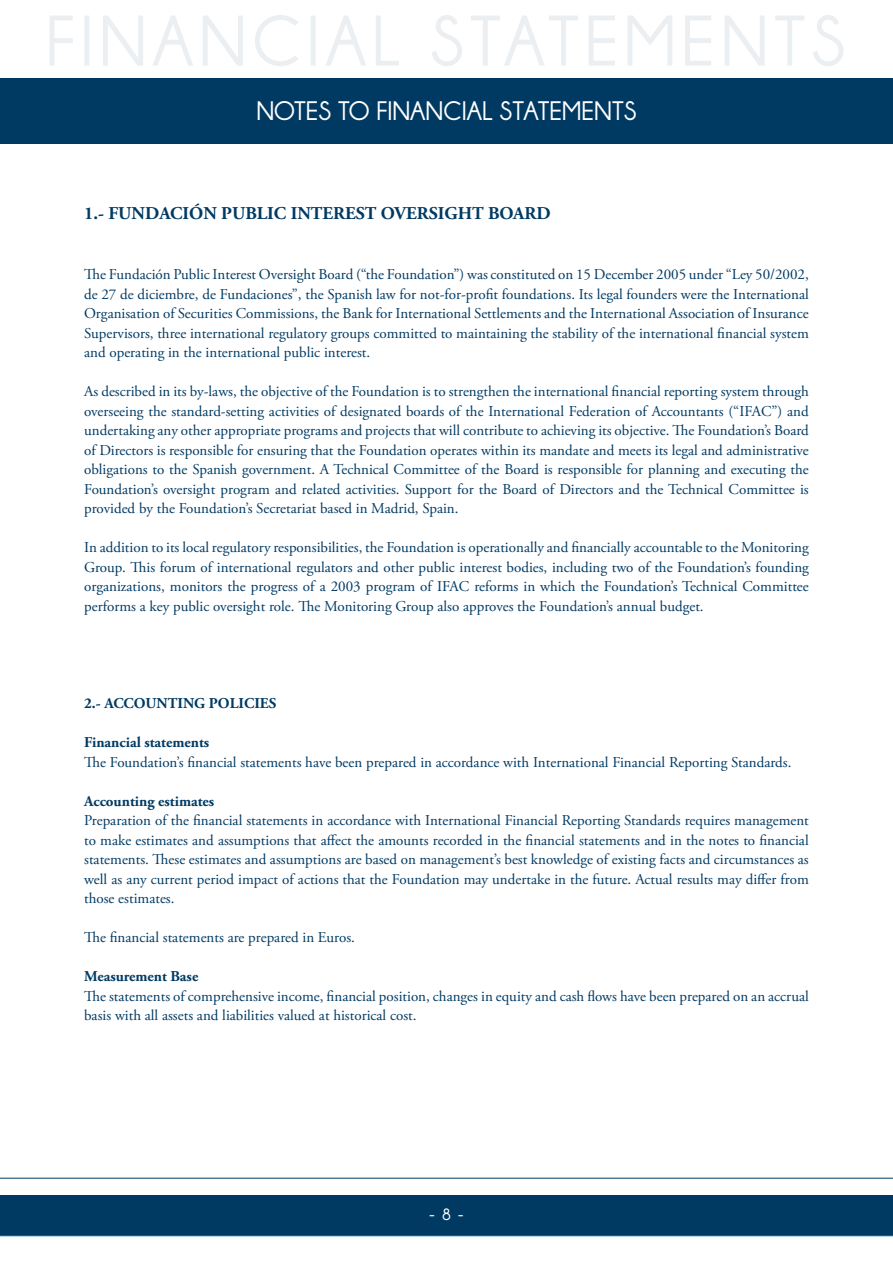
<style>
.page{position:relative;width:893px;height:1263px;background:#fff}
.page>*{position:absolute;margin:0;border:0;box-sizing:border-box;transform-origin:0 0}
.t1{font:700 27px "Champagne&Limousines";color:#fff}
.t2{font:700 18px "Adobe Garamond Pro";color:#003a63}
.t3{font:700 16.5px "Champagne&Limousines";color:#fff}
.t4{font:15px/19.5px "Adobe Garamond Pro";color:#003a63;text-align:justify}
.t5{font:700 15px "Adobe Garamond Pro";color:#003a63}
</style>
<div class="page">
<div style="left:0;top:1196px;width:893px;height:40px;background:#003a63"></div>
<div style="left:0;top:78px;width:893px;height:66px;background:#003a63"></div>
<hr style="left:0;top:1235px;width:893px;height:1px;background:#0079c1">
<hr style="left:0;top:1178px;width:893px;height:1px;background:#003a63">
<svg style="left:50px;top:15px;width:793px;height:51px"></svg>
<h1 class="t1" style="left:256px;top:96px;width:382px">NOTES TO FINANCIAL STATEMENTS</h1>
<p class="t2" style="left:84px;top:203px;width:468px">1.- FUNDACIÓN PUBLIC INTEREST OVERSIGHT BOARD</p>
<p class="t4" style="left:84px;top:265px;width:726px">The Fundación Public Interest Oversight Board (“the Foundation”) was constituted on 15 December 2005 under “Ley 50/2002, de 27 de diciembre, de Fundaciones”, the Spanish law for not-for-profit foundations. Its legal founders were the International Organisation of Securities Commissions, the Bank for International Settlements and the International Association of Insurance Supervisors, three international regulatory groups committed to maintaining the stability of the international financial system and operating in the international public interest.</p>
<p class="t4" style="left:84px;top:382px;width:726px">As described in its by-laws, the objective of the Foundation is to strengthen the international financial reporting system through overseeing the standard-setting activities of designated boards of the International Federation of Accountants (“IFAC”) and undertaking any other appropriate programs and projects that will contribute to achieving its objective. The Foundation’s Board of Directors is responsible for ensuring that the Foundation operates within its mandate and meets its legal and administrative obligations to the Spanish government. A Technical Committee of the Board is responsible for planning and executing the Foundation’s oversight program and related activities. Support for the Board of Directors and the Technical Committee is provided by the Foundation’s Secretariat based in Madrid, Spain.</p>
<p class="t4" style="left:84px;top:538px;width:726px">In addition to its local regulatory responsibilities, the Foundation is operationally and financially accountable to the Monitoring Group. This forum of international regulators and other public interest bodies, including two of the Foundation’s founding organizations, monitors the progress of a 2003 program of IFAC reforms in which the Foundation’s Technical Committee performs a key public oversight role. The Monitoring Group also approves the Foundation’s annual budget.</p>
<p class="t5" style="left:84px;top:695px;width:194px">2.- ACCOUNTING POLICIES</p>
<p class="t5" style="left:84px;top:734px;width:127px">Financial statements</p>
<p class="t4" style="left:84px;top:753px;width:709px">The Foundation’s financial statements have been prepared in accordance with International Financial Reporting Standards.</p>
<p class="t5" style="left:84px;top:792px;width:132px">Accounting estimates</p>
<p class="t4" style="left:84px;top:811px;width:726px">Preparation of the financial statements in accordance with International Financial Reporting Standards requires management to make estimates and assumptions that affect the amounts recorded in the financial statements and in the notes to financial statements. These estimates and assumptions are based on management’s best knowledge of existing facts and circumstances as well as any current period impact of actions that the Foundation may undertake in the future. Actual results may differ from those estimates.</p>
<p class="t4" style="left:84px;top:928px;width:272px">The financial statements are prepared in Euros.</p>
<p class="t5" style="left:84px;top:968px;width:116px">Measurement Base</p>
<p class="t4" style="left:84px;top:987px;width:726px">The statements of comprehensive income, financial position, changes in equity and cash flows have been prepared on an accrual basis with all assets and liabilities valued at historical cost.</p>
<p class="t3" style="left:429px;top:1205px;width:35px">- 8 -</p>
</div>
